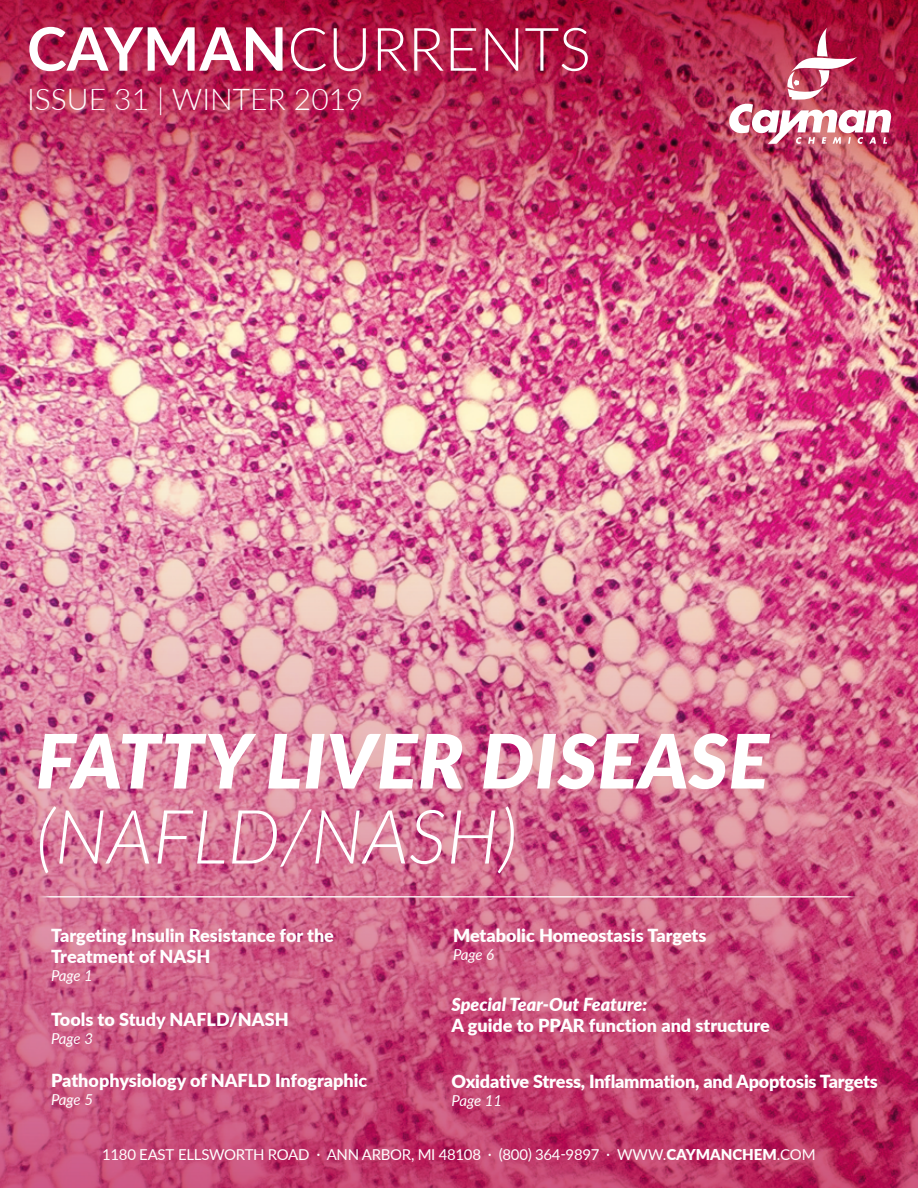
<style>
.page{position:relative;width:918px;height:1188px;background:#fff}
.page>*{position:absolute;margin:0;border:0;box-sizing:border-box;transform-origin:0 0}
.t1{font:italic 900 75px/75px "Lato";letter-spacing:.01em;color:#fff}
.t2{font:300 60px "Lato";color:#fff}
.t3{font:300 30px "Lato";color:#fff}
.t4{font:900 18px/21px "Lato";color:#fff}
.Product_Heading_w_o_Rule_Line{font:15px "Lato";letter-spacing:-.02em;color:#fff}
.t5{font:italic 15px "Lato";letter-spacing:-.01em;color:#fff}
.s1{font-weight:700}
.s2{font-weight:300}
.s3{font-style:italic}
.s4{font-weight:900}
</style>
<div class="page">
<img style="left:0;top:283px;width:918px;height:151px">
<img style="left:0;top:434px;width:918px;height:754px">
<img style="left:0;top:0;width:918px;height:283px">
<hr style="left:36px;top:896px;width:825px;height:2px;background:#fff">
<img style="left:729px;top:28px;width:162px;height:116px">
<p class="t2" style="left:27px;top:7px;width:566px"><span class="s1">CAYMAN</span>CURRENTS</p>
<p class="t3" style="left:27px;top:78px;width:338px">ISSUE 31 | WINTER 2019</p>
<p class="t1" style="left:36px;top:720px;width:734px">FATTY LIVER DISEASE <span class="s2">(NAFLD/NASH)</span></p>
<p class="t4" style="left:51px;top:924px;width:285px">Targeting Insulin Resistance for the<br>Treatment of NASH</p>
<p class="t5" style="left:51px;top:965px;width:43px">Page 1</p>
<p class="t4" style="left:51px;top:1008px;width:239px">Tools to Study NAFLD/NASH</p>
<p class="t5" style="left:51px;top:1027px;width:43px">Page 3</p>
<p class="t4" style="left:51px;top:1069px;width:318px">Pathophysiology of NAFLD Infographic</p>
<p class="t5" style="left:51px;top:1089px;width:43px">Page 5</p>
<p class="t4" style="left:453px;top:924px;width:255px">Metabolic Homeostasis Targets</p>
<p class="t5" style="left:453px;top:944px;width:43px">Page 6</p>
<p class="t4" style="left:452px;top:993px;width:320px"><span class="s3">Special Tear-Out Feature:<br></span>A guide to PPAR function and structure</p>
<p class="t4" style="left:452px;top:1070px;width:428px">Oxidative Stress, Inflammation, and Apoptosis Targets</p>
<p class="t5" style="left:452px;top:1090px;width:52px">Page 11</p>
<p class="Product_Heading_w_o_Rule_Line" style="left:102px;top:1143px;width:715px">1180 EAST ELLSWORTH ROAD · ANN ARBOR, MI 48108 · (800) 364-9897 · WWW.<span class="s4">CAYMANCHEM</span>.COM</p>
</div>
